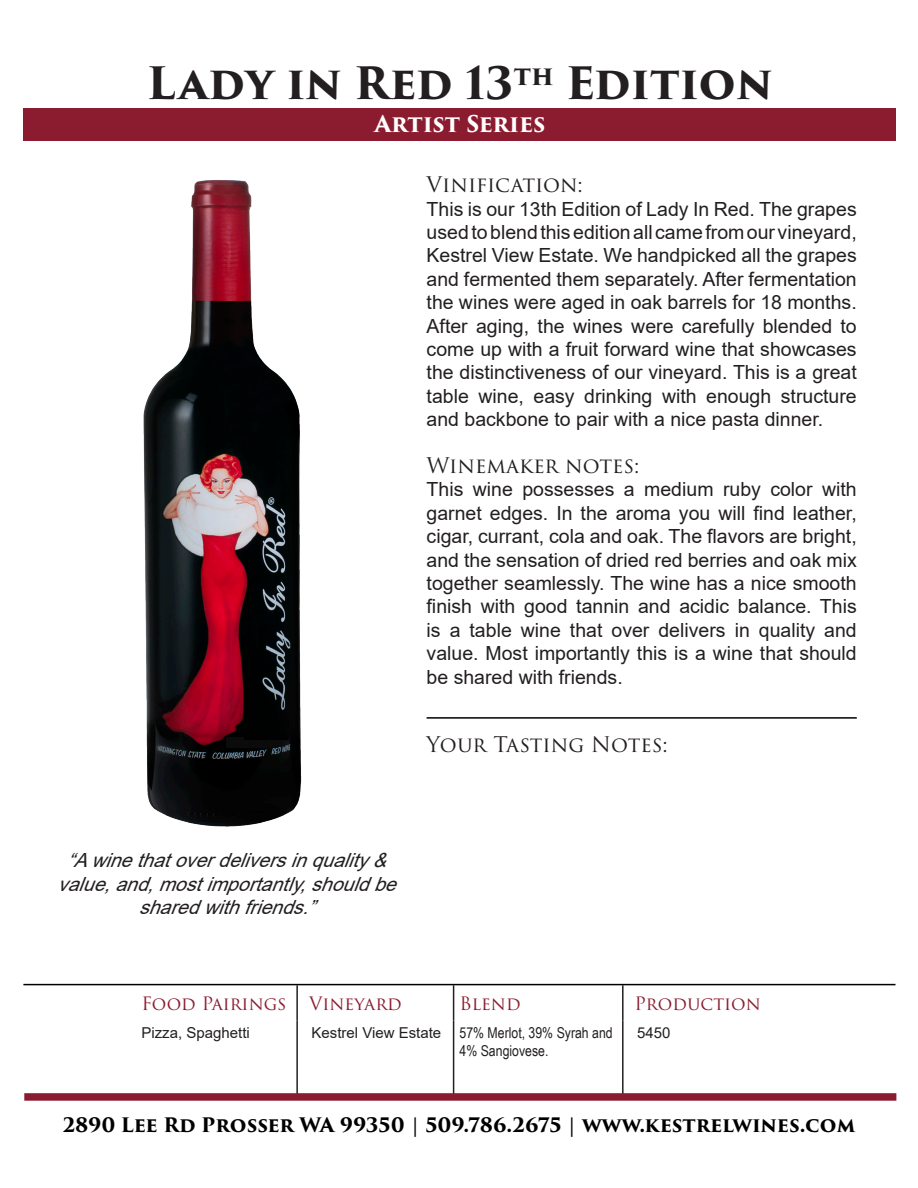
<style>
.page{position:relative;width:918px;height:1188px;background:#fff}
.page>*{position:absolute;margin:0;border:0;box-sizing:border-box;transform-origin:0 0}
.t1{font:700 43.5px "Trajan Pro 3";color:#231f20}
.t2{font:700 22.5px "Trajan Pro 3";letter-spacing:-.005em;color:#fff}
.t3{font:21px "Trajan Pro 3";color:#231f20}
.t4{font:19.5px/23.4px "Arial";color:#231f20;text-align:justify}
.t5{font:italic 19.5px/23.4px "Arial";color:#231f20;text-align:center}
.t6{font:700 19.5px "Trajan Pro 3";color:#000}
.t7{font:18px "Trajan Pro 3";color:#8b1c30}
.t8{font:15px "Arial";color:#231f20}
.t9{font:15px/18px "Arial Narrow";color:#231f20}
</style>
<div class="page">
<img style="left:23px;top:140px;width:470px;height:687px">
<div style="left:23px;top:108px;width:873px;height:32px;background:#8b1c30"></div>
<hr style="left:296px;top:985px;width:2px;height:36px;background:#231f20">
<hr style="left:453px;top:985px;width:1px;height:36px;background:#231f20">
<hr style="left:622px;top:985px;width:2px;height:36px;background:#231f20">
<hr style="left:296px;top:1021px;width:2px;height:74px;background:#231f20">
<hr style="left:453px;top:1021px;width:1px;height:74px;background:#231f20">
<hr style="left:622px;top:1021px;width:2px;height:74px;background:#231f20">
<hr style="left:23px;top:984px;width:873px;height:1px;background:#000">
<hr style="left:427px;top:717px;width:430px;height:2px;background:#000">
<div style="left:24px;top:1093px;width:872px;height:8px;background:#8b1c30"></div>
<div style="left:238px;top:737px;width:40px;height:11px;background:#0a0b0a"></div>
<div style="left:226px;top:737px;width:14px;height:11px;background:#0a0b0a"></div>
<div style="left:247px;top:736px;width:36px;height:9px;background:#0a0b0a"></div>
<img style="left:244px;top:727px;width:46px;height:12px">
<p class="t1" style="left:147px;top:51px;width:628px">Lady in Red 13<sup>th</sup> Edition</p>
<p class="t2" style="left:374px;top:107px;width:172px">Artist Series</p>
<p class="t3" style="left:427px;top:170px;width:158px">Vinification:</p>
<p class="t4" style="left:427px;top:197px;width:432px">This is our 13th Edition of Lady In Red. The grapes used to blend this edition all came from our vineyard, Kestrel View Estate. We handpicked all the grapes and fermented them separately. After fermentation the wines were aged in oak barrels for 18 months.<br>After aging, the wines were carefully blended to come up with a fruit forward wine that showcases the distinctiveness of our vineyard. This is a great table wine, easy drinking with enough structure and backbone to pair with a nice pasta dinner.</p>
<p class="t3" style="left:427px;top:451px;width:215px">Winemaker notes:</p>
<p class="t4" style="left:427px;top:478px;width:432px">This wine possesses a medium ruby color with garnet edges. In the aroma you will find leather, cigar, currant, cola and oak. The flavors are bright, and the sensation of dried red berries and oak mix together seamlessly. The wine has a nice smooth finish with good tannin and acidic balance. This is a table wine that over delivers in quality and value. Most importantly this is a wine that should be shared with friends.</p>
<p class="t3" style="left:427px;top:730px;width:243px">Your Tasting Notes:</p>
<p class="t5" style="left:58px;top:849px;width:350px">“Awinethatoverdeliversinquality&amp; value,and,mostimportantly,shouldbe sharedwithfriends.”</p>
<p class="t7" style="left:141px;top:991px;width:146px">Food Pairings</p>
<p class="t7" style="left:309px;top:991px;width:94px">Vineyard</p>
<p class="t7" style="left:460px;top:991px;width:62px">Blend</p>
<p class="t7" style="left:635px;top:991px;width:128px">Production</p>
<p class="t8" style="left:141px;top:1022px;width:110px">Pizza, Spaghetti</p>
<p class="t8" style="left:311px;top:1022px;width:131px">Kestrel View Estate</p>
<p class="t9" style="left:460px;top:1023px;width:155px">57% Merlot, 39% Syrah and<br>4% Sangiovese.</p>
<p class="t8" style="left:637px;top:1022px;width:35px">5450</p>
<p class="t6" style="left:63px;top:1110px;width:794px">2890 Lee Rd Prosser WA 99350 | 509.786.2675 | www.kestrelwines.com</p>
</div>
